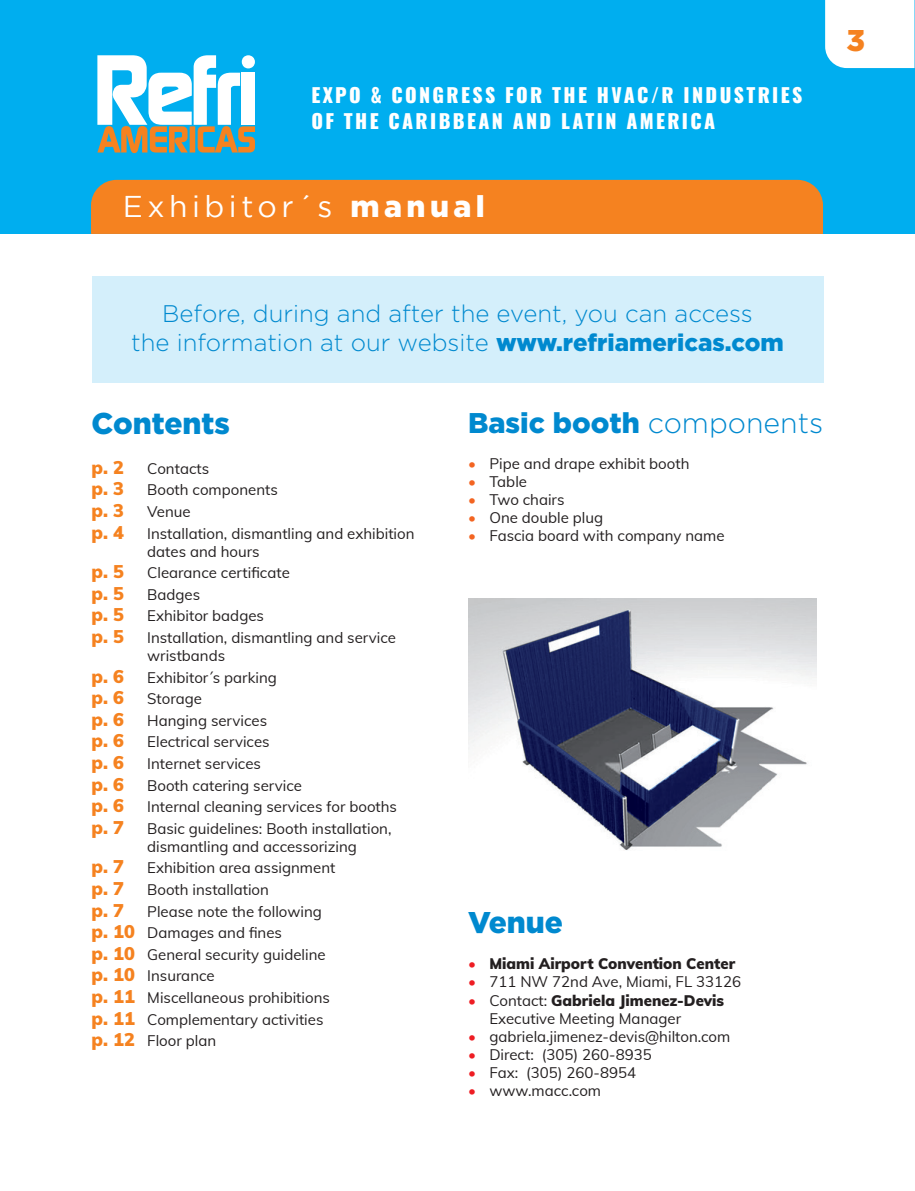
<style>
.page{position:relative;width:915px;height:1191px;background:#fff}
.page>*{position:absolute;margin:0;border:0;box-sizing:border-box;transform-origin:0 0}
.t1{font:30px "Gotham";letter-spacing:.15em;color:#fff}
.t2{font:900 30px "Gotham";color:#0089cf}
.t3{font:900 30px "Gotham";color:#f58220}
.t4{font:900 28.5px "Gotham";color:#0089cf}
.t5{font:300 24px/28.8px "Gotham";color:#0089cf;text-align:center}
.t6{font:800 19.5px/26.4px "Oswald";letter-spacing:.12em;color:#fff}
.t7{font:900 18px "Muli";color:#f58220}
.t8{font:15px/21.6px "Muli";color:#231f20}
.t9{font:900 15px "Muli";color:#231f20}
.s1{font-weight:900}
.s2{font-weight:900;font-size:18px;color:#f58220}
.s3{font-weight:300}
.s4{color:#f36421}
.s5{font-weight:400;color:#ee1d23}
.s6{color:#ee1d23}
</style>
<div class="page">
<div style="left:0;top:0;width:914px;height:234px;background:#00aeef"></div>
<div style="left:91px;top:276px;width:732px;height:107px;background:#d4effb"></div>
<div style="left:825px;top:0;width:89px;height:68px;background:#fff"></div>
<div style="left:91px;top:180px;width:731px;height:54px;background:#f58220"></div>
<svg style="left:97px;top:55px;width:158px;height:98px"></svg>
<img style="left:468px;top:598px;width:348px;height:252px">
<svg style="left:506px;top:610px;width:230px;height:233px"></svg>
<svg style="left:619px;top:740px;width:99px;height:87px"></svg>
<h3 class="t6" style="left:311px;top:82px;width:492px">EXPO &amp; CONGRESS FOR THE HVAC/R INDUSTRIES<br>OF THE CARIBBEAN AND LATIN AMERICA</h3>
<h1 class="t1" style="left:123px;top:190px;width:363px">Exhibitor´s <span class="s1">manual</span></h1>
<h1 class="t3" style="left:846px;top:23px;width:20px">3</h1>
<h3 class="t5" style="left:131px;top:299px;width:654px">Before, during and after the event, you can access<br>the information at our website <span class="s1">www.refriamericas.com</span></h3>
<h1 class="t2" style="left:91px;top:406px;width:140px">Contents</h1>
<p class="t7" style="left:91px;top:454px;width:34px">p. 2</p>
<p class="t8" style="left:147px;top:457px;width:63px">Contacts</p>
<p class="t7" style="left:91px;top:475px;width:34px">p. 3</p>
<p class="t8" style="left:147px;top:478px;width:132px">Booth components</p>
<p class="t7" style="left:91px;top:497px;width:34px">p. 3</p>
<p class="t8" style="left:147px;top:500px;width:45px">Venue</p>
<p class="t7" style="left:91px;top:519px;width:34px">p. 4</p>
<p class="t8" style="left:147px;top:523px;width:269px;line-height:18px">Installation, dismantling and exhibition dates and hours</p>
<p class="t7" style="left:91px;top:558px;width:34px">p. 5</p>
<p class="t8" style="left:147px;top:561px;width:144px">Clearance certificate</p>
<p class="t7" style="left:91px;top:580px;width:34px">p. 5</p>
<p class="t8" style="left:147px;top:583px;width:54px">Badges</p>
<p class="t7" style="left:91px;top:601px;width:34px">p. 5</p>
<p class="t8" style="left:147px;top:604px;width:118px">Exhibitor badges</p>
<p class="t7" style="left:91px;top:623px;width:34px">p. 5</p>
<p class="t8" style="left:147px;top:628px;width:250px;line-height:18px">Installation, dismantling and service wristbands</p>
<p class="t7" style="left:91px;top:663px;width:34px">p. 6</p>
<p class="t8" style="left:147px;top:665px;width:131px">Exhibitor´s parking</p>
<p class="t7" style="left:91px;top:684px;width:34px">p. 6</p>
<p class="t8" style="left:147px;top:687px;width:56px">Storage</p>
<p class="t7" style="left:91px;top:706px;width:34px">p. 6</p>
<p class="t8" style="left:147px;top:709px;width:121px">Hanging services</p>
<p class="t7" style="left:91px;top:727px;width:34px">p. 6</p>
<p class="t8" style="left:147px;top:730px;width:124px">Electrical services</p>
<p class="t7" style="left:91px;top:749px;width:34px">p. 6</p>
<p class="t8" style="left:147px;top:752px;width:115px">Internet services</p>
<p class="t7" style="left:91px;top:771px;width:34px">p. 6</p>
<p class="t8" style="left:147px;top:773px;width:156px">Booth catering service</p>
<p class="t7" style="left:91px;top:792px;width:34px">p. 6</p>
<p class="t8" style="left:147px;top:795px;width:251px">Internal cleaning services for booths</p>
<p class="t7" style="left:91px;top:814px;width:34px">p. 7</p>
<p class="t8" style="left:147px;top:818px;width:246px;line-height:18px">Basic guidelines: Booth installation, dismantling and accessorizing</p>
<p class="t7" style="left:91px;top:853px;width:34px">p. 7</p>
<p class="t8" style="left:147px;top:856px;width:189px">Exhibition area assignment</p>
<p class="t7" style="left:91px;top:875px;width:34px">p. 7</p>
<p class="t8" style="left:147px;top:878px;width:123px">Booth installation</p>
<p class="t7" style="left:91px;top:897px;width:34px">p. 7</p>
<p class="t8" style="left:91px;top:899px;width:240px;text-indent:56px">Please note the following <span class="s2">p. 10</span> Damages and fines<br><span class="s2">p. 10</span> General security guideline <span class="s2">p. 10</span> Insurance<br><span class="s2">p. 11</span> Miscellaneous prohibitions <span class="s2">p. 11</span> Complementary activities <span class="s2">p. 12</span> Floor plan</p>
<h2 class="t4" style="left:468px;top:406px;width:356px">Basic booth <span class="s3">components</span></h2>
<p class="t8" style="left:468px;top:452px;width:223px"><span class="s4">•</span> Pipe and drape exhibit booth</p>
<p class="t8" style="left:468px;top:470px;width:60px"><span class="s4">•</span> Table</p>
<p class="t8" style="left:468px;top:488px;width:98px"><span class="s4">•</span> Two chairs</p>
<p class="t8" style="left:468px;top:506px;width:136px"><span class="s4">•</span> One double plug</p>
<p class="t8" style="left:468px;top:524px;width:258px"><span class="s4">•</span> Fascia board with company name</p>
<h1 class="t2" style="left:468px;top:905px;width:96px">Venue</h1>
<p class="t9" style="left:468px;top:953px;width:268px"><span class="s5">•</span> Miami Airport Convention Center</p>
<p class="t8" style="left:468px;top:970px;width:274px"><span class="s6">•</span> 711 NW 72nd Ave, Miami, FL 33126</p>
<p class="t8" style="left:489px;top:990px;width:236px;line-height:18px;text-indent:-21px"><span class="s6">•</span> Contact: <span class="s1">Gabriela Jimenez-Devis<br></span>Executive Meeting Manager</p>
<p class="t8" style="left:468px;top:1024px;width:263px"><span class="s6">•</span> gabriela.jimenez-devis@hilton.com</p>
<p class="t8" style="left:468px;top:1042px;width:185px"><span class="s6">•</span> Direct: (305) 260-8935</p>
<p class="t8" style="left:468px;top:1060px;width:169px"><span class="s6">•</span> Fax: (305) 260-8954</p>
<p class="t8" style="left:468px;top:1078px;width:134px"><span class="s6">•</span> www.macc.com</p>
</div>
